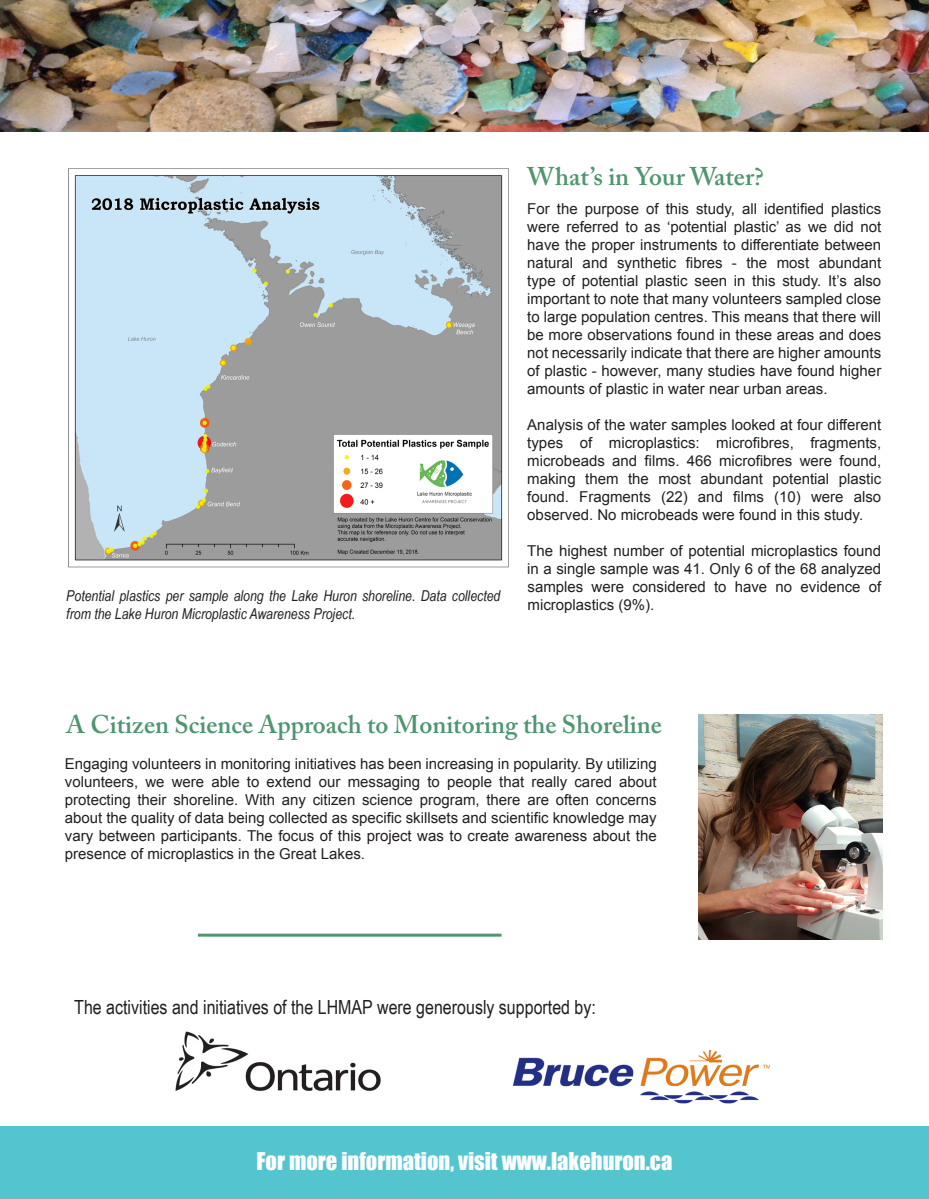
<style>
.page{position:relative;width:929px;height:1199px;background:#fff}
.page>*{position:absolute;margin:0;border:0;box-sizing:border-box;transform-origin:0 0}
.t1{font:600 25.5px "Adobe Caslon Pro";color:#4e966e}
.t2{font:22.5px "Impact";color:#fcfcfc}
.t3{font:19.5px "Arial Narrow";color:#231f20}
.t4{font:15px/18px "Arial";color:#231f20;text-align:justify}
.t5{font:italic 15px/18px "Arial Narrow";color:#231f20}
</style>
<div class="page">
<div style="left:0;top:1126px;width:929px;height:73px;background:#54c5cf"></div>
<img style="left:513px;top:1050px;width:256px;height:53px">
<img style="left:175px;top:1031px;width:206px;height:60px">
<img style="left:68px;top:168px;width:441px;height:399px">
<img style="left:698px;top:714px;width:184px;height:225px">
<img style="left:0;top:0;width:929px;height:131px">
<hr style="left:198px;top:933px;width:303px;height:3px;background:#4e966e">
<p class="t5" style="left:66px;top:586px;width:436px">Potential plastics per sample along the Lake Huron shoreline. Data collected from the Lake Huron Microplastic Awareness Project.</p>
<p class="t1" style="left:527px;top:161px;width:238px">What’s in Your Water?</p>
<p class="t4" style="left:527px;top:199px;width:355px">For the purpose of this study, all identified plastics were referred to as ‘potential plastic’ as we did not have the proper instruments to differentiate between natural and synthetic fibres - the most abundant type of potential plastic seen in this study. It’s also important to note that many volunteers sampled close to large population centres. This means that there will be more observations found in these areas and does not necessarily indicate that there are higher amounts of plastic - however, many studies have found higher amounts of plastic in water near urban areas.</p>
<p class="t4" style="left:527px;top:415px;width:355px">Analysis of the water samples looked at four different types of microplastics: microfibres, fragments, microbeads and films. 466 microfibres were found, making them the most abundant potential plastic found. Fragments (22) and films (10) were also observed. No microbeads were found in this study.</p>
<p class="t4" style="left:527px;top:541px;width:355px">The highest number of potential microplastics found in a single sample was 41. Only 6 of the 68 analyzed samples were considered to have no evidence of microplastics (9%).</p>
<p class="t1" style="left:66px;top:709px;width:597px">A Citizen Science Approach to Monitoring the Shoreline</p>
<p class="t4" style="left:65px;top:754px;width:593px">Engaging volunteers in monitoring initiatives has been increasing in popularity. By utilizing volunteers, we were able to extend our messaging to people that really cared about protecting their shoreline. With any citizen science program, there are often concerns about the quality of data being collected as specific skillsets and scientific knowledge may vary between participants. The focus of this project was to create awareness about the presence of microplastics in the Great Lakes.</p>
<p class="t3" style="left:74px;top:992px;width:523px">The activities and initiatives of the LHMAP were generously supported by:</p>
<p class="t2" style="left:256px;top:1143px;width:417px">For more information, visit www.lakehuron.ca</p>
</div>
